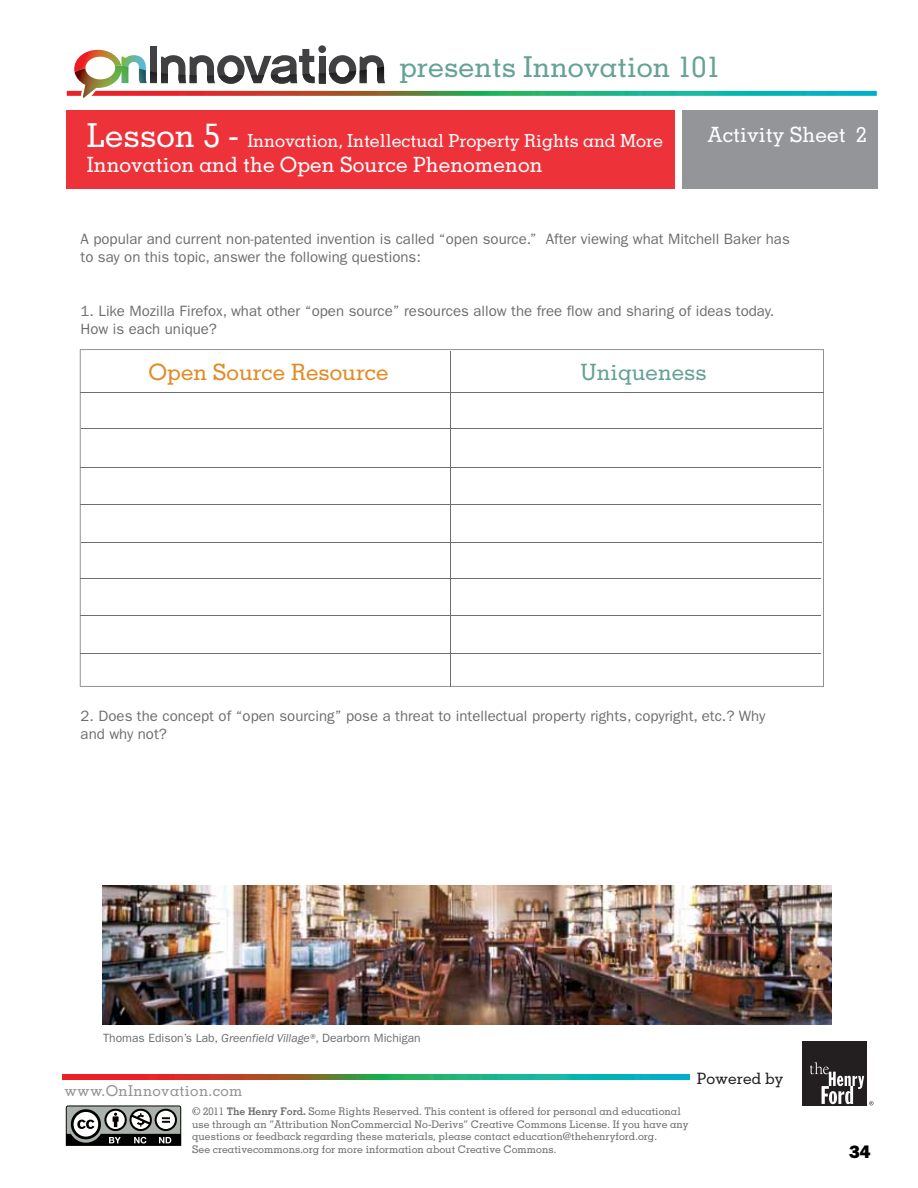
<style>
.page{position:relative;width:918px;height:1188px;background:#fff}
.page>*{position:absolute;margin:0;border:0;box-sizing:border-box;transform-origin:0 0}
.t1{font:500 28.8px "Memphis LT Std";color:#65a295}
.t2{font:500 22.5px "Memphis LT Std";color:#e28a24}
.t3{font:500 22.5px "Memphis LT Std";color:#65a295}
.t4{font:500 21px "Memphis LT Std";color:#fff}
.t5{font:500 18px "Memphis LT Std";letter-spacing:-.005em;color:#fff}
.t6{font:800 18px "Franklin Gothic";color:#000}
.t7{font:500 15.75px "Memphis LT Std";color:#231f20}
.t8{font:15px/18px "Franklin Gothic";color:#6d6e71}
.t9{font:500 15px "Memphis LT Std";letter-spacing:.025em;color:#929496}
.t10{font:12px "Franklin Gothic";color:#6d6e71}
.t11{font:500 10.5px/12.6px "Memphis LT Std";color:#6d6e71}
.s1{font-size:33px}
.s2{font-style:italic}
.s3{font-family:"Memphis";font-weight:700}
</style>
<div class="page">
<div style="left:682px;top:110px;width:196px;height:79px;background:#939598"></div>
<div style="left:66px;top:110px;width:608px;height:79px;background:#ee323a"></div>
<img style="left:67px;top:91px;width:810px;height:5px">
<div style="left:802px;top:1041px;width:65px;height:64px;background:#231f20"></div>
<svg style="left:810px;top:1062px;width:63px;height:43px"></svg>
<img style="left:62px;top:1074px;width:627px;height:5px">
<div style="left:150px;top:46px;width:7px;height:37px;background:#414042"></div>
<div style="left:318px;top:45px;width:8px;height:8px;background:#414042;border-radius:50%"></div>
<svg style="left:74px;top:49px;width:311px;height:49px"></svg>
<img style="left:98px;top:66px;width:17px;height:13px">
<img style="left:139px;top:68px;width:8px;height:15px">
<img style="left:103px;top:885px;width:729px;height:140px">
<svg style="left:80px;top:349px;width:744px;height:338px"></svg>
<hr style="left:80px;top:392px;width:744px;height:1px;background:#6d6e71">
<hr style="left:450px;top:351px;width:1px;height:335px;background:#6d6e71">
<hr style="left:81px;top:429px;width:741px;height:1px;background:#6d6e71">
<hr style="left:80px;top:467px;width:741px;height:1px;background:#6d6e71">
<hr style="left:80px;top:504px;width:741px;height:1px;background:#6d6e71">
<hr style="left:81px;top:542px;width:741px;height:1px;background:#6d6e71">
<hr style="left:80px;top:578px;width:741px;height:1px;background:#6d6e71">
<hr style="left:80px;top:615px;width:741px;height:1px;background:#6d6e71">
<hr style="left:80px;top:653px;width:741px;height:1px;background:#6d6e71">
<svg style="left:66px;top:1105px;width:115px;height:41px"></svg>
<h1 class="t1" style="left:399px;top:49px;width:323px">presents Innovation 101</h1>
<p class="t5" style="left:87px;top:129px;width:578px"><span class="s1">Lesson 5 -</span> Innovation, Intellectual Property Rights and More</p>
<h3 class="t4" style="left:87px;top:152px;width:457px">Innovation and the Open Source Phenomenon</h3>
<h3 class="t4" style="left:708px;top:121px;width:161px">Activity Sheet 2</h3>
<p class="t8" style="left:81px;top:230px;width:711px">A popular and current non-patented invention is called “open source.” After viewing what Mitchell Baker has to say on this topic, answer the following questions:</p>
<p class="t8" style="left:81px;top:302px;width:695px">1. Like Mozilla Firefox, what other “open source” resources allow the free flow and sharing of ideas today.<br>How is each unique?</p>
<h2 class="t2" style="left:149px;top:358px;width:242px">Open Source Resource</h2>
<h2 class="t3" style="left:581px;top:358px;width:128px">Uniqueness</h2>
<p class="t8" style="left:81px;top:707px;width:686px">2. Does the concept of “open sourcing” pose a threat to intellectual property rights, copyright, etc.? Why and why not?</p>
<p class="t10" style="left:103px;top:1031px;width:319px">Thomas Edison’s Lab, <span class="s2">Greenfield Village®</span>, Dearborn Michigan</p>
<p class="t9" style="left:64px;top:1082px;width:180px">www.OnInnovation.com</p>
<p class="t11" style="left:192px;top:1105px;width:498px">© 2011 <span class="s3">The Henry Ford.</span> Some Rights Reserved. This content is offered for personal and educational use through an “Attribution NonCommercial No-Derivs” Creative Commons License. If you have any questions or feedback regarding these materials, please contact education@thehenryford.org.<br>See creativecommons.org for more information about Creative Commons.</p>
<p class="t7" style="left:697px;top:1068px;width:88px">Powered by</p>
<p class="t6" style="left:849px;top:1142px;width:23px">34</p>
</div>
